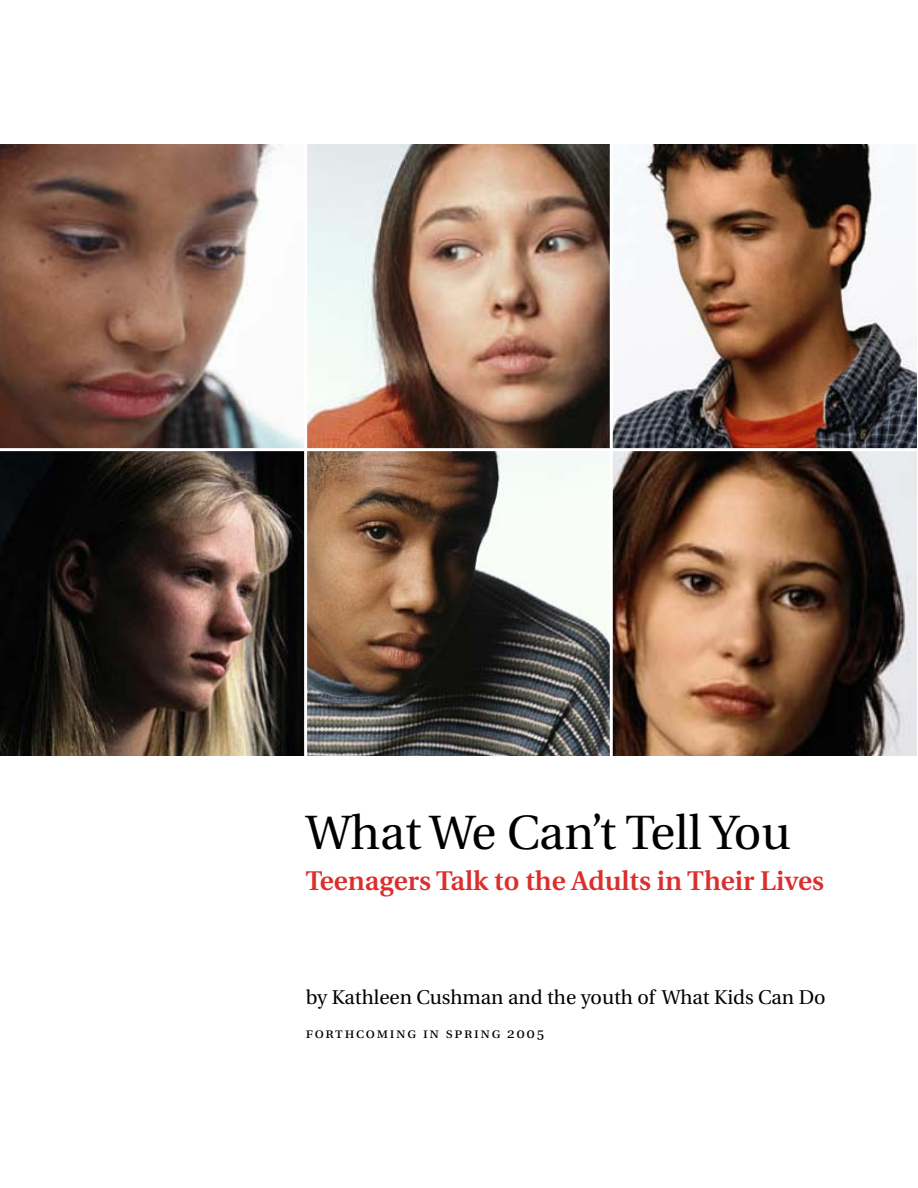
<style>
.page{position:relative;width:918px;height:1188px;background:#fff}
.page>*{position:absolute;margin:0;border:0;box-sizing:border-box;transform-origin:0 0}
.t1{font:48px "Utopia";color:#000}
.t2{font:600 27px "Utopia";color:#da2f2d}
.t3{font:19.8px "Utopia";color:#000}
.t4{font:15px "Utopia Regular SC";letter-spacing:.115em;color:#000}
</style>
<div class="page">
<img style="left:0;top:144px;width:304px;height:304px">
<img style="left:307px;top:144px;width:303px;height:304px">
<img style="left:0;top:451px;width:304px;height:304px">
<img style="left:307px;top:451px;width:303px;height:304px">
<img style="left:613px;top:144px;width:304px;height:304px">
<svg style="left:613px;top:451px;width:304px;height:304px;background:#7c5e4a"></svg>
<h1 class="t1" style="left:306px;top:814px;width:486px">What We Can’t Tell You</h1>
<h2 class="t2" style="left:306px;top:870px;width:520px">Teenagers Talk to the Adults in Their Lives</h2>
<p class="t3" style="left:306px;top:989px;width:521px">by Kathleen Cushman and the youth of What Kids Can Do</p>
<p class="t4" style="left:306px;top:1027px;width:240px">forthcoming in spring 2005</p>
</div>
